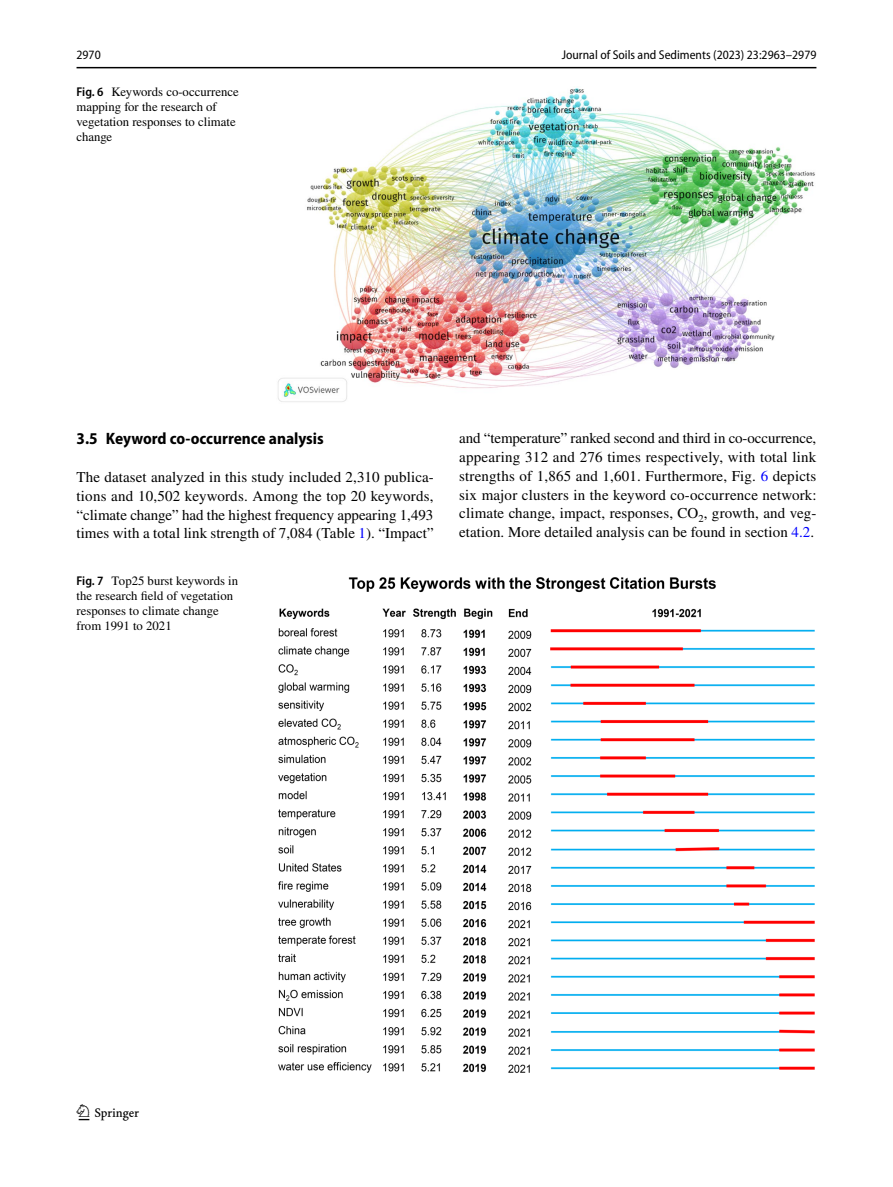
<style>
.page{position:relative;width:893px;height:1187px;background:#fff}
.page>*{position:absolute;margin:0;border:0;box-sizing:border-box;transform-origin:0 0}
.t1{font:22.5px "Springnew Regular 2";color:#000}
.t2{font:700 semi-condensed 16.5px "Myriad Pro";color:#000}
.t3{font:15px/18.8px "STIX";letter-spacing:.005em;color:#000;text-align:justify}
.t4{font:12.75px/15px "STIX";color:#000}
.t5{font:semi-condensed 12.75px "Myriad Pro";color:#000}
.s1{font-family:"Myriad Pro";font-weight:600;font-stretch:semi-condensed}
.s2{color:#00f}
</style>
<div class="page">
<hr style="left:77px;top:67px;width:739px;height:1px;background:#000">
<img style="left:278px;top:88px;width:537px;height:314px">
<img style="left:278px;top:577px;width:537px;height:496px">
<p class="t5" style="left:77px;top:48px;width:26px">2970</p>
<p class="t5" style="left:562px;top:48px;width:256px">Journal of Soils and Sediments (2023) 23:2963–2979</p>
<p class="t4" style="left:77px;top:85px;width:164px"><span class="s1">Fig. 6</span> Keywords co-occurrence mapping for the research of vegetation responses to climate change</p>
<p class="t2" style="left:77px;top:429px;width:249px">3.5 Keyword co‑occurrence analysis</p>
<p class="t3" style="left:77px;top:468px;width:359px">The dataset analyzed in this study included 2,310 publica&shy;tions and 10,502 keywords. Among the top 20 keywords, “climate change” had the highest frequency appearing 1,493 times with a total link strength of 7,084 (Table <span class="s2">1</span>). “Impact”</p>
<p class="t4" style="left:77px;top:573px;width:163px"><span class="s1">Fig. 7</span> Top25 burst keywords in the research field of vegetation responses to climate change from 1991 to 2021</p>
<p class="t3" style="left:459px;top:430px;width:359px">and “temperature” ranked second and third in co-occurrence, appearing 312 and 276 times respectively, with total link strengths of 1,865 and 1,601. Furthermore, Fig. <span class="s2">6</span> depicts six major clusters in the keyword co-occurrence network: climate change, impact, responses, CO<sub>2</sub>, growth, and veg&shy;etation. More detailed analysis can be found in section <span class="s2">4.2</span>.</p>
<h1 class="t1" style="left:79px;top:1104px;width:62px">1 3</h1>
</div>
